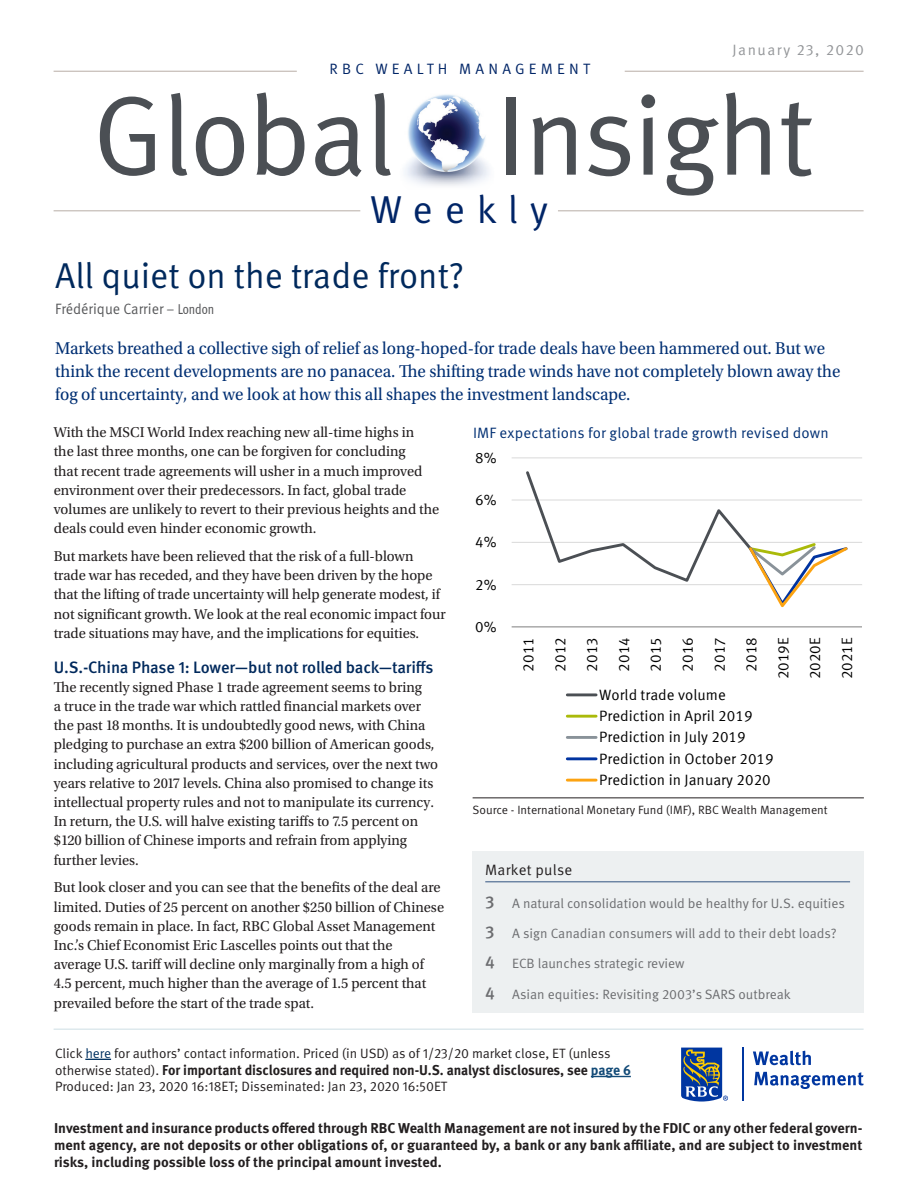
<style>
.page{position:relative;width:918px;height:1188px;background:#fff}
.page>*{position:absolute;margin:0;border:0;box-sizing:border-box;transform-origin:0 0}
.t1{font:112.5px "Meta OT Norm";letter-spacing:-.025em;color:#4b4f54}
.t2{font:39px "Meta OT Norm";letter-spacing:.3em;color:#002567}
.Title_-_Pg_1{font:36px "Meta OT Norm";color:#00295c}
.Intro_Para_-_Pg_1{font:18px/23.2px "Utopia Std";color:#002f73;scale:.95 1}
.Text_Headlines{font:500 16.5px "Meta OT";letter-spacing:-.015em;color:#00295c}
.Body_Copy{font:15px/19.2px "Utopia Std";color:#231f20}
.t3{font:15px/31.8px "Meta Offc Norm";color:#000;text-align:center}
.Graph_Diagram_Header{font:15px "Meta OT Norm";letter-spacing:.01em;color:#002f73}
.Author_text{font:15px "Meta OT Norm";color:#57585a;scale:.94 1}
.t4{font:15px "Meta OT Norm";letter-spacing:.28em;color:#002567}
.t5{font:15px "Meta OT Norm";letter-spacing:.1em;color:#4b4f54}
.Market_pulse_head{font:15px "Meta OT Norm";letter-spacing:.015em;color:#231f20}
.Page_1_disclaimer_fo{font:700 14.25px/17.1px "Meta OT";color:#231f20;text-align:justify}
.Page_1_note{font:700 14.25px "Meta OT";letter-spacing:-.005em;color:#231f20;scale:.96 1}
.Market_pulse_item{font:13.5px "Meta OT Norm";color:#6c6d70}
.Page_1_note-2{font:13.5px "Meta OT Norm";letter-spacing:-.005em;color:#231f20}
.Disclosure_Source_w{font:12px "Meta OT Norm";color:#231f20}
.s1{font-size:14.25px}
.s2{font-family:"Meta Cond Book LF";font-size:14.25px}
.s3{font-family:"Meta OT";font-weight:500;font-size:17.25px}
.s4{color:#003160}
.s5{font-family:"Meta OT Norm";font-weight:400;font-size:13.5px}
.s6{color:#134b78}
</style>
<div class="page">
<svg style="left:85px;top:1059px;width:26px;height:1px"></svg>
<hr style="left:591px;top:1076px;width:40px;height:1px;background:#134b78">
<div style="left:472px;top:851px;width:392px;height:161px;background:#edf0f1"></div>
<hr style="left:485px;top:882px;width:365px;height:1px;background:#325481">
<hr style="left:473px;top:798px;width:391px;height:1px;background:#231f20">
<hr style="left:512px;top:584px;width:350px;height:1px;background:#d9d9d9">
<hr style="left:512px;top:542px;width:350px;height:1px;background:#d9d9d9">
<hr style="left:512px;top:500px;width:350px;height:1px;background:#d9d9d9">
<hr style="left:512px;top:458px;width:350px;height:1px;background:#d9d9d9">
<hr style="left:512px;top:626px;width:350px;height:2px;background:#a6a6a6">
<svg style="left:524px;top:471px;width:326px;height:137px"></svg>
<hr style="left:567px;top:693px;width:29px;height:3px;background:#4b4f54">
<hr style="left:567px;top:715px;width:29px;height:3px;background:#aaba0a">
<hr style="left:567px;top:736px;width:29px;height:3px;background:#899299">
<hr style="left:567px;top:757px;width:29px;height:3px;background:#0033a0">
<hr style="left:567px;top:779px;width:29px;height:3px;background:#fca311">
<hr style="left:54px;top:210px;width:306px;height:1px;background:#b8ada6">
<hr style="left:558px;top:210px;width:306px;height:1px;background:#b8ada6">
<img style="left:404px;top:94px;width:85px;height:92px">
<hr style="left:54px;top:71px;width:243px;height:1px;background:#b8ada6">
<hr style="left:625px;top:71px;width:239px;height:1px;background:#b8ada6">
<svg style="left:681px;top:1048px;width:47px;height:54px;background:#5d779a"></svg>
<hr style="left:743px;top:1048px;width:1px;height:53px;background:#0036a0">
<svg style="left:753px;top:1051px;width:58px;height:14px"></svg>
<svg style="left:754px;top:1072px;width:110px;height:17px"></svg>
<hr style="left:54px;top:1029px;width:810px;height:1px;background:#cddee5">
<p class="t5" style="left:733px;top:40px;width:133px">January 23, 2020</p>
<p class="t4" style="left:330px;top:60px;width:262px">RBC WEALTH MANAGEMENT</p>
<p class="t1" style="left:92px;top:68px;width:723px">Global Insight</p>
<p class="t2" style="left:370px;top:186px;width:179px">Weekly</p>
<p class="Title_-_Pg_1" style="left:55px;top:254px;width:410px">All quiet on the trade front?</p>
<p class="Author_text" style="left:55px;top:300px;width:171px">Frédérique Carrier <span class="s1">–</span> <span class="s2">London</span></p>
<p class="Intro_Para_-_Pg_1" style="left:55px;top:337px;width:828px">Markets breathed a collective sigh of relief as long-hoped-for trade deals have been hammered out. But we think the recent developments are no panacea. The shifting trade winds have not completely blown away the fog of uncertainty, and we look at how this all shapes the investment landscape.</p>
<p class="Body_Copy" style="left:54px;top:423px;width:387px">With the MSCI World Index reaching new all-time highs in<br>the last three months, one can be forgiven for concluding<br>that recent trade agreements will usher in a much improved environment over their predecessors. In fact, global trade volumes are unlikely to revert to their previous heights and the deals could even hinder economic growth.</p>
<p class="Body_Copy" style="left:54px;top:547px;width:393px">But markets have been relieved that the risk of a full-blown trade war has receded, and they have been driven by the hope that the lifting of trade uncertainty will help generate modest, if not significant growth. We look at the real economic impact four trade situations may have, and the implications for equities.</p>
<p class="Text_Headlines" style="left:54px;top:657px;width:381px">U.S.-China Phase 1: Lower—but not rolled back—tariffs</p>
<p class="Body_Copy" style="left:54px;top:678px;width:386px">The recently signed Phase 1 trade agreement seems to bring<br>a truce in the trade war which rattled financial markets over the past 18 months. It is undoubtedly good news, with China pledging to purchase an extra $200 billion of American goods, including agricultural products and services, over the next two years relative to 2017 levels. China also promised to change its intellectual property rules and not to manipulate its currency.<br>In return, the U.S. will halve existing tariffs to 7.5 percent on $120 billion of Chinese imports and refrain from applying further levies.</p>
<p class="Body_Copy" style="left:54px;top:878px;width:392px">But look closer and you can see that the benefits of the deal are limited. Duties of 25 percent on another $250 billion of Chinese goods remain in place. In fact, RBC Global Asset Management Inc.’s Chief Economist Eric Lascelles points out that the<br>average U.S. tariff will decline only marginally from a high of 4.5 percent, much higher than the average of 1.5 percent that prevailed before the start of the trade spat.</p>
<p class="Graph_Diagram_Header" style="left:473px;top:423px;width:357px">IMF expectations for global trade growth revised down</p>
<p class="t3" style="left:475px;top:442px;width:23px">8%</p>
<p class="t3" style="left:475px;top:484px;width:23px">6%</p>
<p class="t3" style="left:475px;top:527px;width:23px">4%</p>
<p class="t3" style="left:475px;top:569px;width:23px">2%</p>
<p class="t3" style="left:475px;top:611px;width:23px">0%</p>
<p class="t3" style="left:513px;top:679px;width:44px;rotate:-90deg">2011<br>2012<br>2013<br>2014<br>2015<br>2016<br>2017<br>2018<br>2019E<br>2020E<br>2021E</p>
<p class="t3" style="left:599px;top:684px;width:176px;line-height:21.3px;text-align:left">World trade volume<br>Prediction in April 2019<br>Prediction in July 2019<br>Prediction in October 2019<br>Prediction in January 2020</p>
<p class="Disclosure_Source_w" style="left:473px;top:803px;width:357px">Source - International Monetary Fund (IMF), RBC Wealth Management</p>
<p class="Market_pulse_head" style="left:485px;top:861px;width:89px">Market pulse</p>
<p class="Market_pulse_item" style="left:485px;top:895px;width:361px"><span class="s3">3</span> A natural consolidation would be healthy for U.S. equities</p>
<p class="Market_pulse_item" style="left:485px;top:925px;width:353px"><span class="s3">3</span> A sign Canadian consumers will add to their debt loads?</p>
<p class="Market_pulse_item" style="left:485px;top:956px;width:201px"><span class="s3">4</span> ECB launches strategic review</p>
<p class="Market_pulse_item" style="left:485px;top:986px;width:307px"><span class="s3">4</span> Asian equities: Revisiting 2003’s SARS outbreak</p>
<p class="Page_1_note-2" style="left:55px;top:1045px;width:557px">Click <span class="s4">here</span> for authors’ contact information. Priced (in USD) as of 1/23/20 market close, ET (unless</p>
<p class="Page_1_note" style="left:55px;top:1061px;width:601px"><span class="s5">otherwise stated).</span> For important disclosures and required non-U.S. analyst disclosures, see <span class="s6">page 6</span></p>
<p class="Page_1_note-2" style="left:55px;top:1078px;width:394px">Produced: Jan 23, 2020 16:18ET; Disseminated: Jan 23, 2020 16:50ET</p>
<p class="Page_1_disclaimer_fo" style="left:54px;top:1120px;width:810px">Investment and insurance products offered through RBC Wealth Management are not insured by the FDIC or any other federal govern&shy;ment agency, are not deposits or other obligations of, or guaranteed by, a bank or any bank affiliate, and are subject to investment risks, including possible loss of the principal amount invested.</p>
</div>
